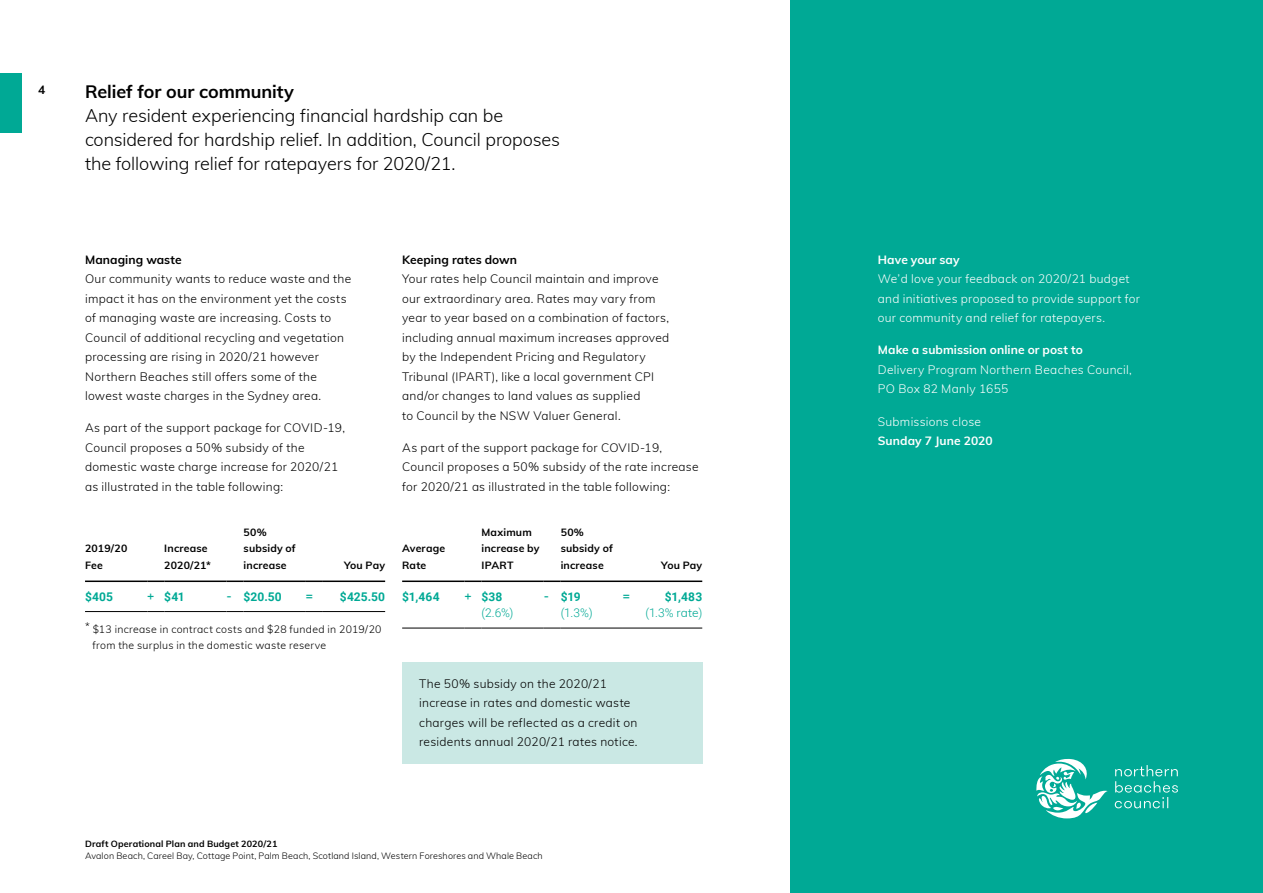
<style>
.page{position:relative;width:1263px;height:893px;background:#fff}
.page>*{position:absolute;margin:0;border:0;box-sizing:border-box;transform-origin:0 0}
.t1{font:300 18px/24px "Muli";letter-spacing:-.005em;color:#000}
.t2{font:700 18px "Muli";letter-spacing:-.005em;color:#000}
.t3{font:300 12px/19.5px "Muli";letter-spacing:.025em;color:#000}
.t4{font:300 12px/19.5px "Muli";letter-spacing:.025em;color:#fff}
.t5{font:700 12px "Muli";letter-spacing:.005em;color:#fff}
.t6{font:700 12px/16.5px "Roboto";letter-spacing:.015em;color:#00a995;text-align:right}
.t7{font:700 12px "Muli";letter-spacing:.005em;color:#000}
.t8{font:300 12px/16.5px "Roboto";color:#00a995}
.t9{font:700 12px "Muli";color:#00a995}
.t10{font:700 10.5px/16.5px "Muli";letter-spacing:.015em;color:#000}
.t11{font:300 10.5px/16.5px "Muli";letter-spacing:.03em;color:#000}
.t12{font:300 9px "Muli";letter-spacing:.015em;color:#000}
.t13{font:700 9px "Muli";letter-spacing:.015em;color:#000}
.s1{font-family:"Muli"}
.s2{font-family:"Muli";font-weight:700}
.s3{font-weight:700}
.s4{font-weight:300}
.s5{font-family:"Muli";font-weight:300}
</style>
<div class="page">
<div style="left:0;top:74px;width:21px;height:59px;background:#00a995"></div>
<div style="left:790px;top:0;width:473px;height:893px;background:#00a995"></div>
<div style="left:402px;top:662px;width:300px;height:101px;background:#cae8e4"></div>
<hr style="left:402px;top:580px;width:62px;height:2px;background:#000">
<svg style="left:464px;top:580px;width:17px;height:2px"></svg>
<hr style="left:481px;top:580px;width:63px;height:2px;background:#000">
<svg style="left:544px;top:580px;width:17px;height:2px"></svg>
<hr style="left:561px;top:580px;width:62px;height:2px;background:#000">
<svg style="left:623px;top:580px;width:17px;height:2px"></svg>
<hr style="left:640px;top:580px;width:62px;height:2px;background:#000">
<hr style="left:402px;top:628px;width:62px;height:1px;background:#000">
<svg style="left:464px;top:628px;width:17px;height:1px"></svg>
<hr style="left:481px;top:628px;width:63px;height:1px;background:#000">
<svg style="left:544px;top:628px;width:17px;height:1px"></svg>
<hr style="left:561px;top:628px;width:62px;height:1px;background:#000">
<svg style="left:623px;top:628px;width:17px;height:1px"></svg>
<hr style="left:640px;top:628px;width:62px;height:1px;background:#000">
<hr style="left:85px;top:580px;width:62px;height:2px;background:#000">
<svg style="left:147px;top:580px;width:17px;height:2px"></svg>
<hr style="left:164px;top:580px;width:63px;height:2px;background:#000">
<svg style="left:227px;top:580px;width:17px;height:2px"></svg>
<hr style="left:244px;top:580px;width:62px;height:2px;background:#000">
<svg style="left:306px;top:580px;width:17px;height:2px"></svg>
<hr style="left:323px;top:580px;width:62px;height:2px;background:#000">
<hr style="left:85px;top:611px;width:62px;height:1px;background:#000">
<svg style="left:147px;top:611px;width:17px;height:1px"></svg>
<hr style="left:164px;top:611px;width:63px;height:1px;background:#000">
<svg style="left:227px;top:611px;width:17px;height:1px"></svg>
<hr style="left:244px;top:611px;width:62px;height:1px;background:#000">
<svg style="left:306px;top:611px;width:17px;height:1px"></svg>
<hr style="left:323px;top:611px;width:62px;height:1px;background:#000">
<svg style="left:1115px;top:765px;width:63px;height:43px"></svg>
<svg style="left:1036px;top:758px;width:71px;height:60px"></svg>
<p class="t7" style="left:38px;top:80px;width:9px">4</p>
<h1 class="t2" style="left:85px;top:78px;width:210px">Relief for our community</h1>
<h1 class="t1" style="left:85px;top:103px;width:476px">Any resident experiencing financial hardship can be considered for hardship relief. In addition, Council proposes the following relief for ratepayers for 2020/21.</h1>
<p class="t7" style="left:85px;top:251px;width:98px">Managing waste</p>
<p class="t3" style="left:85px;top:269px;width:268px">Our community wants to reduce waste and the impact it has on the environment yet the costs of managing waste are increasing. Costs to Council of additional recycling and vegetation processing are rising in 2020/21 however Northern Beaches still offers some of the lowest waste charges in the Sydney area.</p>
<p class="t3" style="left:85px;top:418px;width:262px">As part of the support package for COVID-19, Council proposes a 50% subsidy of the domestic waste charge increase for 2020/21 as illustrated in the table following:</p>
<p class="t10" style="left:85px;top:539px;width:44px">2019/20<br>Fee</p>
<p class="t10" style="left:164px;top:539px;width:48px">Increase<br>2020/21*</p>
<p class="t10" style="left:244px;top:523px;width:54px">50% subsidy of increase</p>
<p class="t10" style="left:344px;top:556px;width:43px">You Pay</p>
<p class="t6" style="left:85px;top:588px;width:30px">$405</p>
<p class="t6" style="left:147px;top:588px;width:39px"><span class="s1">+</span> $41</p>
<p class="t6" style="left:227px;top:588px;width:57px"><span class="s1">-</span> $20.50</p>
<p class="t9" style="left:306px;top:587px;width:9px">=</p>
<p class="t6" style="left:340px;top:588px;width:47px">$425.50</p>
<p class="t11" style="left:92px;top:620px;width:291px;text-indent:-7px">* $13 increase in contract costs and $28 funded in 2019/20 from the surplus in the domestic waste reserve</p>
<p class="t7" style="left:402px;top:251px;width:117px">Keeping rates down</p>
<p class="t3" style="left:402px;top:269px;width:269px">Your rates help Council maintain and improve our extraordinary area. Rates may vary from year to year based on a combination of factors, including annual maximum increases approved by the Independent Pricing and Regulatory Tribunal (IPART), like a local government CPI and/or changes to land values as supplied<br>to Council by the NSW Valuer General.</p>
<p class="t3" style="left:402px;top:437px;width:298px">As part of the support package for COVID-19,<br>Council proposes a 50% subsidy of the rate increase for 2020/21 as illustrated in the table following:</p>
<p class="t10" style="left:402px;top:539px;width:44px">Average<br>Rate</p>
<p class="t10" style="left:481px;top:523px;width:60px">Maximum increase by<br>IPART</p>
<p class="t10" style="left:561px;top:523px;width:54px">50% subsidy of increase</p>
<p class="t10" style="left:661px;top:556px;width:43px">You Pay</p>
<p class="t6" style="left:402px;top:588px;width:39px">$1,464</p>
<p class="t8" style="left:481px;top:588px;width:34px;text-indent:-17px"><span class="s2">+</span> <span class="s3">$38 </span>(2.6%)</p>
<p class="t8" style="left:561px;top:588px;width:33px;text-indent:-17px"><span class="s2">-</span> <span class="s3">$19 </span>(1.3%)</p>
<p class="t9" style="left:623px;top:587px;width:9px">=</p>
<p class="t6" style="left:645px;top:588px;width:58px">$1,483 <span class="s4">(1.3%</span> <span class="s5">rate</span><span class="s4">)</span></p>
<p class="t3" style="left:419px;top:673px;width:220px">The 50% subsidy on the 2020/21 increase in rates and domestic waste charges will be reflected as a credit on residents annual 2020/21 rates notice.</p>
<p class="t13" style="left:85px;top:837px;width:194px">Draft Operational Plan and Budget 2020/21</p>
<p class="t12" style="left:85px;top:849px;width:459px">Avalon Beach, Careel Bay, Cottage Point, Palm Beach, Scotland Island, Western Foreshores and Whale Beach</p>
<p class="t5" style="left:878px;top:251px;width:83px">Have your say</p>
<p class="t4" style="left:878px;top:269px;width:264px">We’d love your feedback on 2020/21 budget and initiatives proposed to provide support for our community and relief for ratepayers.</p>
<p class="t5" style="left:878px;top:341px;width:206px">Make a submission online or post to</p>
<p class="t4" style="left:878px;top:359px;width:255px">Delivery Program Northern Beaches Council,<br>PO Box 82 Manly 1655</p>
<p class="t4" style="left:878px;top:411px;width:105px">Submissions close</p>
<p class="t5" style="left:878px;top:432px;width:116px">Sunday 7 June 2020</p>
</div>
